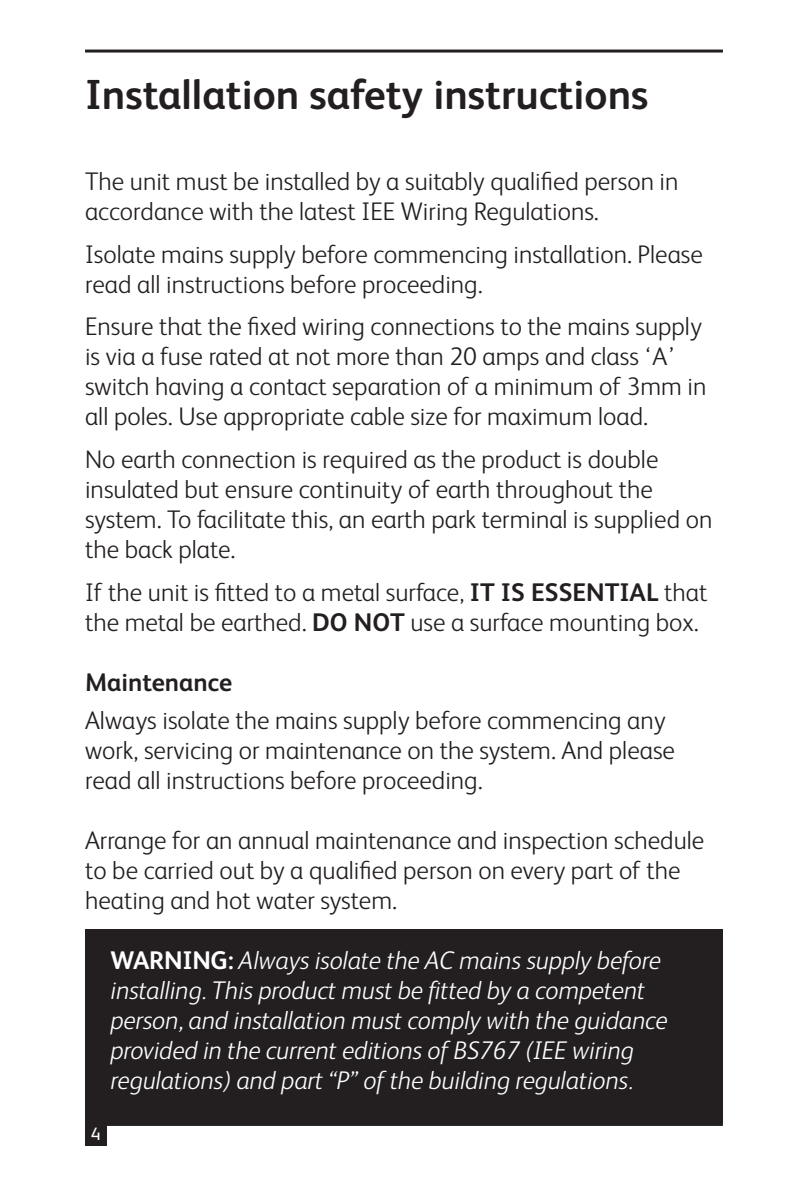
<style>
.page{position:relative;width:808px;height:1191px;background:#fff}
.page>*{position:absolute;margin:0;border:0;box-sizing:border-box;transform-origin:0 0}
.t1{font:700 42px "FS Albert";color:#231f20}
.t2{font:300 25.5px/30px "FS Albert";color:#231f20}
.t3{font:italic 300 25.5px/30px "FS Albert";letter-spacing:-.01em;color:#fff}
.t4{font:700 25.5px "FS Albert";color:#231f20}
.t5{font:18px "FS Albert";color:#fff}
.s1{font-weight:700}
.s2{font-weight:700;font-style:normal}
</style>
<div class="page">
<div style="left:85px;top:929px;width:638px;height:194px;background:#231f20"></div>
<hr style="left:85px;top:50px;width:638px;height:3px;background:#231f20">
<hr style="left:85px;top:1123px;width:638px;height:3px;background:#231f20">
<div style="left:85px;top:1124px;width:21px;height:21px;background:#231f20"></div>
<h1 class="t1" style="left:85px;top:66px;width:565px">Installation safety instructions</h1>
<p class="t2" style="left:85px;top:165px;width:595px">The unit must be installed by a suitably qualified person in accordance with the latest IEE Wiring Regulations.</p>
<p class="t2" style="left:85px;top:238px;width:619px">Isolate mains supply before commencing installation. Please read all instructions before proceeding.</p>
<p class="t2" style="left:85px;top:310px;width:623px">Ensure that the fixed wiring connections to the mains supply is via a fuse rated at not more than 20 amps and class ‘A’ switch having a contact separation of a minimum of 3mm in all poles. Use appropriate cable size for maximum load.</p>
<p class="t2" style="left:85px;top:443px;width:629px">No earth connection is required as the product is double insulated but ensure continuity of earth throughout the system. To facilitate this, an earth park terminal is supplied on the back plate.</p>
<p class="t2" style="left:85px;top:576px;width:624px">If the unit is fitted to a metal surface, <span class="s1">IT IS ESSENTIAL</span> that the metal be earthed. <span class="s1">DO NOT</span> use a surface mounting box.</p>
<p class="t4" style="left:85px;top:665px;width:149px">Maintenance</p>
<p class="t2" style="left:85px;top:704px;width:591px">Always isolate the mains supply before commencing any work, servicing or maintenance on the system. And please read all instructions before proceeding.</p>
<p class="t2" style="left:85px;top:824px;width:621px">Arrange for an annual maintenance and inspection schedule to be carried out by a qualified person on every part of the heating and hot water system.</p>
<p class="t3" style="left:111px;top:944px;width:559px"><span class="s2">WARNING:</span> Always isolate the AC mains supply before installing. This product must be fitted by a competent person, and installation must comply with the guidance provided in the current editions of BS767 (IEE wiring regulations) and part “P” of the building regulations.</p>
<p class="t5" style="left:91px;top:1122px;width:11px">4</p>
</div>
